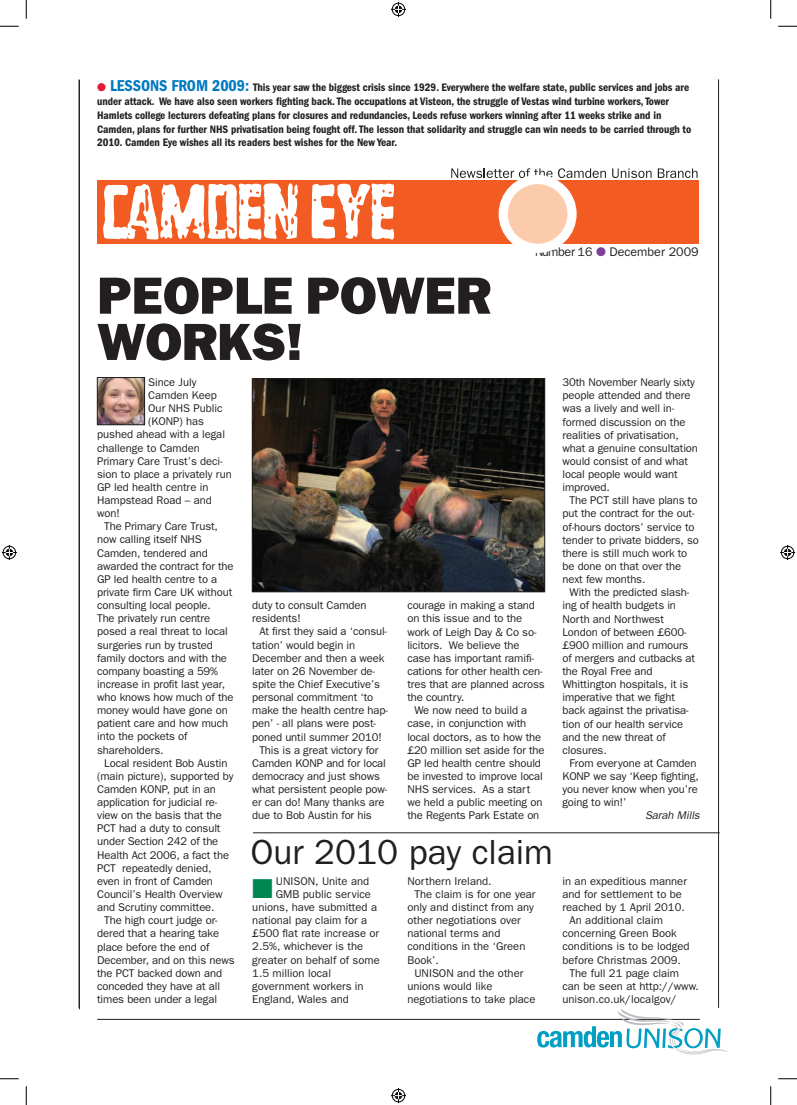
<style>
.page{position:relative;width:797px;height:1105px;background:#fff}
.page>*{position:absolute;margin:0;border:0;box-sizing:border-box;transform-origin:0 0}
.Heading_main{font:800 52.5px/46.2px "Franklin Gothic";letter-spacing:-.005em;color:#231f20}
.Heading_roman{font:35px "Franklin Gothic";color:#231f20}
.Franklin_text_1st{font:27.38px "Zapf Dingbats ITC";color:#008751}
.t1{font:12.5px "Franklin Gothic";color:#231f20}
.franklin_text{font:11.25px/13.1px "Franklin Gothic";letter-spacing:-.01em;color:#231f20}
.Franklin_text_1st-2{font:600 condensed 11.25px/13.8px "Franklin Gothic";letter-spacing:-.005em;color:#231f20}
.Franklin_text_1st-3{font:11.25px "Franklin Gothic";color:#231f20}
.franklin_text-2{font:italic 11.25px "Franklin Gothic";letter-spacing:-.005em;color:#231f20}
.s1{color:#e51836}
.s2{font-size:16.25px;color:#0079c2}
.s3{color:#7e3f98}
</style>
<div class="page">
<hr style="left:97px;top:1019px;width:602px;height:1px;background:#231f20">
<hr style="left:79px;top:79px;width:1px;height:929px;background:#231f20">
<hr style="left:718px;top:79px;width:1px;height:929px;background:#231f20">
<svg style="left:537px;top:1009px;width:191px;height:45px"></svg>
<hr style="left:79px;top:80px;width:1px;height:929px;background:#231f20">
<div style="left:97px;top:180px;width:601px;height:63px;background:#f25b21"></div>
<svg style="left:451px;top:168px;width:101px;height:10px"></svg>
<svg style="left:558px;top:168px;width:48px;height:10px"></svg>
<svg style="left:612px;top:168px;width:39px;height:10px"></svg>
<svg style="left:657px;top:168px;width:40px;height:10px"></svg>
<div style="left:503px;top:180px;width:69px;height:68px;background:#fccbac;border-radius:50%"></div>
<div style="left:498px;top:175px;width:78px;height:78px;border:9px solid #fff;border-radius:50%"></div>
<svg style="left:103px;top:183px;width:195px;height:57px"></svg>
<svg style="left:312px;top:184px;width:82px;height:56px"></svg>
<img style="left:99px;top:379px;width:44px;height:44px">
<div style="left:97px;top:377px;width:48px;height:48px;border:1px solid #231f20"></div>
<hr style="left:253px;top:832px;width:466px;height:1px;background:#231f20">
<img style="left:254px;top:381px;width:289px;height:209px">
<div style="left:252px;top:379px;width:293px;height:213px;border:1px solid #231f20"></div>
<svg style="left:0;top:25px;width:19px;height:2px"></svg>
<svg style="left:778px;top:25px;width:19px;height:2px"></svg>
<svg style="left:0;top:1078px;width:19px;height:1px"></svg>
<svg style="left:778px;top:1078px;width:19px;height:1px"></svg>
<svg style="left:25px;top:0;width:2px;height:19px"></svg>
<svg style="left:25px;top:1086px;width:2px;height:19px"></svg>
<svg style="left:770px;top:0;width:1px;height:19px"></svg>
<svg style="left:770px;top:1086px;width:1px;height:19px"></svg>
<svg style="left:391px;top:2px;width:15px;height:15px"></svg>
<svg style="left:391px;top:1088px;width:15px;height:15px"></svg>
<svg style="left:2px;top:545px;width:15px;height:15px"></svg>
<svg style="left:780px;top:545px;width:15px;height:15px"></svg>
<p class="Franklin_text_1st-2" style="left:97px;top:81px;width:595px"><span class="s1">●</span> <span class="s2">LESSONS FROM 2009:</span> This year saw the biggest crisis since 1929. Everywhere the welfare state, public services and jobs are under attack. We have also seen workers fighting back. The occupations at Visteon, the struggle of Vestas wind turbine workers, Tower Hamlets college lecturers defeating plans for closures and redundancies, Leeds refuse workers winning after 11 weeks strike and in Camden, plans for further NHS privatisation being fought off. The lesson that solidarity and struggle can win needs to be carried through to 2010. Camden Eye wishes all its readers best wishes for the New Year.</p>
<p class="Heading_main" style="left:97px;top:273px;width:396px">PEOPLE POWER<br>WORKS!</p>
<p class="t1" style="left:535px;top:245px;width:165px">Number 16 <span class="s3">●</span> December 2009</p>
<p class="Franklin_text_1st-3" style="left:148px;top:376px;width:50px">Since July</p>
<p class="Franklin_text_1st-3" style="left:148px;top:389px;width:70px">Camden Keep</p>
<p class="Franklin_text_1st-3" style="left:148px;top:402px;width:76px">Our NHS Public</p>
<p class="Franklin_text_1st-3" style="left:148px;top:415px;width:57px">(KONP) has</p>
<p class="Franklin_text_1st-3" style="left:97px;top:428px;width:129px">pushed ahead with a legal</p>
<p class="Franklin_text_1st-3" style="left:97px;top:441px;width:104px">challenge to Camden</p>
<p class="Franklin_text_1st-3" style="left:97px;top:454px;width:127px">Primary Care Trust’s deci-</p>
<p class="Franklin_text_1st-3" style="left:97px;top:467px;width:136px">sion to place a privately run</p>
<p class="Franklin_text_1st-3" style="left:97px;top:481px;width:113px">GP led health centre in</p>
<p class="Franklin_text_1st-3" style="left:97px;top:494px;width:116px">Hampstead Road – and</p>
<p class="Franklin_text_1st-3" style="left:97px;top:507px;width:24px">won!</p>
<p class="franklin_text" style="left:97px;top:520px;width:138px;text-indent:7px">The Primary Care Trust, now calling itself NHS<br>Camden, tendered and awarded the contract for the<br>GP led health centre to a private firm Care UK without consulting local people.<br>The privately run centre posed a real threat to local surgeries run by trusted family doctors and with the company boasting a 59% increase in profit last year, who knows how much of the money would have gone on patient care and how much into the pockets of shareholders.</p>
<p class="franklin_text" style="left:97px;top:756px;width:138px;text-indent:7px">Local resident Bob Austin (main picture), supported by<br>Camden KONP, put in an application for judicial re&shy;view on the basis that the<br>PCT had a duty to consult under Section 242 of the<br>Health Act 2006, a fact the<br>PCT repeatedly denied, even in front of Camden<br>Council’s Health Overview and Scrutiny committee.</p>
<p class="franklin_text" style="left:97px;top:914px;width:139px;text-indent:7px">The high court judge or&shy;dered that a hearing take place before the end of<br>December, and on this news the PCT backed down and conceded they have at all times been under a legal</p>
<p class="franklin_text" style="left:252px;top:599px;width:116px">duty to consult Camden residents!</p>
<p class="franklin_text" style="left:252px;top:625px;width:137px;text-indent:7px">At first they said a ‘consul&shy;tation’ would begin in<br>December and then a week later on 26 November de&shy;spite the Chief Executive’s personal commitment ‘to make the health centre hap&shy;pen’ - all plans were post&shy;poned until summer 2010!</p>
<p class="franklin_text" style="left:252px;top:743px;width:136px;text-indent:7px">This is a great victory for<br>Camden KONP and for local democracy and just shows what persistent people pow&shy;er can do! Many thanks are due to Bob Austin for his</p>
<p class="franklin_text" style="left:407px;top:599px;width:139px">courage in making a stand on this issue and to the work of Leigh Day &amp; Co so&shy;licitors. We believe the case has important ramifi&shy;cations for other health cen&shy;tres that are planned across the country.</p>
<p class="franklin_text" style="left:407px;top:704px;width:139px;text-indent:7px">We now need to build a case, in conjunction with local doctors, as to how the £20 million set aside for the<br>GP led health centre should be invested to improve local<br>NHS services. As a start we held a public meeting on the Regents Park Estate on</p>
<p class="Heading_roman" style="left:250px;top:832px;width:304px">Our 2010 pay claim</p>
<p class="Franklin_text_1st" style="left:252px;top:875px;width:22px">■</p>
<p class="Franklin_text_1st-3" style="left:276px;top:874px;width:95px">UNISON, Unite and</p>
<p class="Franklin_text_1st-3" style="left:276px;top:887px;width:97px">GMB public service</p>
<p class="Franklin_text_1st-3" style="left:252px;top:901px;width:126px">unions, have submitted a</p>
<p class="Franklin_text_1st-3" style="left:252px;top:914px;width:116px">national pay claim for a</p>
<p class="Franklin_text_1st-3" style="left:252px;top:927px;width:128px">£500 flat rate increase or</p>
<p class="Franklin_text_1st-3" style="left:252px;top:940px;width:112px">2.5%, whichever is the</p>
<p class="Franklin_text_1st-3" style="left:252px;top:953px;width:129px">greater on behalf of some</p>
<p class="Franklin_text_1st-3" style="left:252px;top:966px;width:80px">1.5 million local</p>
<p class="Franklin_text_1st-3" style="left:252px;top:979px;width:113px">government workers in</p>
<p class="Franklin_text_1st-3" style="left:252px;top:992px;width:98px">England, Wales and</p>
<p class="Franklin_text_1st-3" style="left:407px;top:874px;width:86px">Northern Ireland.</p>
<p class="franklin_text" style="left:407px;top:887px;width:130px;text-indent:7px">The claim is for one year only and distinct from any other negotiations over national terms and conditions in the ‘Green<br>Book’.</p>
<p class="franklin_text" style="left:407px;top:966px;width:130px;text-indent:7px">UNISON and the other unions would like negotiations to take place</p>
<p class="franklin_text" style="left:562px;top:376px;width:137px">30th November Nearly sixty people attended and there was a lively and well in&shy;formed discussion on the realities of privatisation, what a genuine consultation would consist of and what local people would want improved.</p>
<p class="franklin_text" style="left:562px;top:494px;width:138px;text-indent:7px">The PCT still have plans to put the contract for the out&shy;of-hours doctors’ service to tender to private bidders, so there is still much work to be done on that over the next few months.</p>
<p class="franklin_text" style="left:562px;top:586px;width:134px;text-indent:7px">With the predicted slash&shy;ing of health budgets in<br>North and Northwest<br>London of between £600- £900 million and rumours of mergers and cutbacks at the Royal Free and<br>Whittington hospitals, it is imperative that we fight back against the privatisa&shy;tion of our health service and the new threat of closures.</p>
<p class="franklin_text" style="left:562px;top:757px;width:138px;text-indent:7px">From everyone at Camden<br>KONP we say ‘Keep fighting, you never know when you’re going to win!’</p>
<p class="franklin_text-2" style="left:645px;top:809px;width:56px">Sarah Mills</p>
<p class="franklin_text" style="left:562px;top:874px;width:126px">in an expeditious manner and for settlement to be reached by 1 April 2010.</p>
<p class="franklin_text" style="left:562px;top:914px;width:129px;text-indent:7px">An additional claim concerning Green Book conditions is to be lodged before Christmas 2009.</p>
<p class="franklin_text" style="left:562px;top:966px;width:138px;text-indent:7px">The full 21 page claim can be seen at http://www. unison.co.uk/localgov/</p>
</div>
